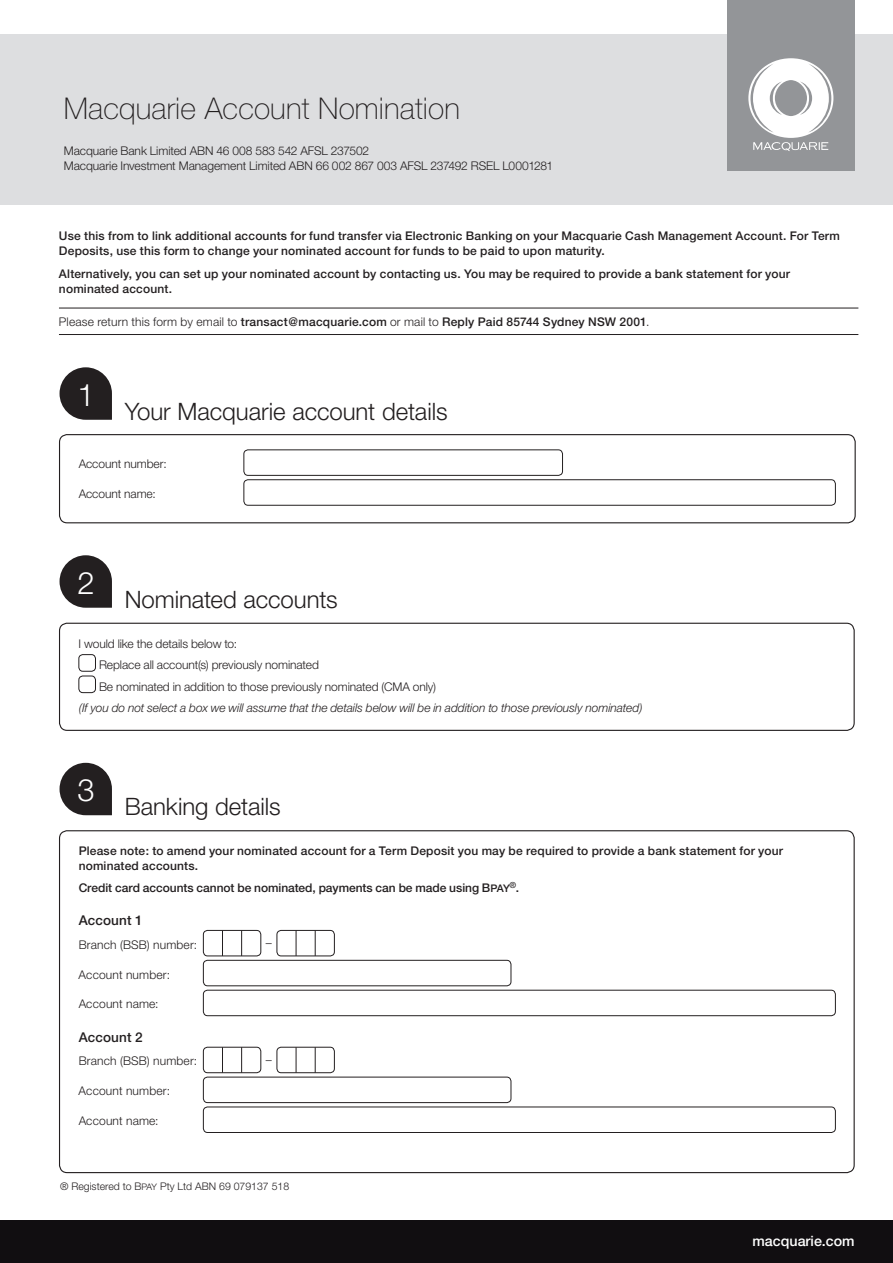
<style>
.page{position:relative;width:893px;height:1263px;background:#fff}
.page>*{position:absolute;margin:0;border:0;box-sizing:border-box;transform-origin:0 0}
.t1{font:300 30.9px "Helvetica Neue";color:#fff}
.t2{font:100 30px "Helvetica Neue";letter-spacing:.005em;color:#231f20}
.t3{font:300 24px "Helvetica Neue";letter-spacing:-.005em;color:#231f20}
.t4{font:500 14.25px "Helvetica Neue";color:#fff}
.t5{font:500 13.5px "Helvetica Neue";letter-spacing:.01em;color:#231f20}
.t6{font:500 12px/15px "Helvetica Neue";letter-spacing:.015em;color:#231f20}
.t7{font:300 12px/21.5px "Helvetica Neue";letter-spacing:-.005em;color:#231f20}
.t8{font:italic 300 12px "Helvetica Neue";letter-spacing:-.01em;color:#231f20}
.t9{font:300 12px "Helvetica Neue";letter-spacing:.015em;color:#231f20}
.t10{font:500 12px "Helvetica Neue";letter-spacing:-.005em;color:#231f20}
.t11{font:300 10.5px "Helvetica Neue";color:#231f20}
.s1{font-weight:300}
.s2{font-size:10.5px}
.s3{font-size:9px}
</style>
<div class="page">
<div style="left:0;top:34px;width:893px;height:170px;background:#dddee0"></div>
<div style="left:727px;top:0;width:128px;height:170px;background:#939598"></div>
<svg style="left:748px;top:58px;width:85px;height:93px"></svg>
<div style="left:59px;top:434px;width:797px;height:89px;border:1px solid #231f20;border-radius:8px"></div>
<svg style="left:60px;top:367px;width:52px;height:53px;background:#474444"></svg>
<div style="left:244px;top:450px;width:319px;height:25px;border:1px solid #231f20;border-radius:4px"></div>
<div style="left:244px;top:479px;width:592px;height:26px;border:1px solid #231f20;border-radius:4px"></div>
<div style="left:59px;top:623px;width:796px;height:108px;border:1px solid #231f20;border-radius:8px"></div>
<svg style="left:60px;top:555px;width:52px;height:53px;background:#474444"></svg>
<svg style="left:60px;top:763px;width:52px;height:52px;background:#444141"></svg>
<hr style="left:59px;top:308px;width:799px;height:1px;background:#231f20">
<hr style="left:59px;top:334px;width:799px;height:1px;background:#231f20">
<div style="left:79px;top:654px;width:17px;height:17px;border:1px solid #231f20;border-radius:4px"></div>
<div style="left:79px;top:676px;width:17px;height:17px;border:1px solid #231f20;border-radius:4px"></div>
<div style="left:203px;top:930px;width:58px;height:26px;border:1px solid #231f20;border-radius:4px"></div>
<svg style="left:222px;top:930px;width:1px;height:26px"></svg>
<svg style="left:241px;top:930px;width:1px;height:26px"></svg>
<div style="left:277px;top:930px;width:58px;height:26px;border:1px solid #231f20;border-radius:4px"></div>
<svg style="left:296px;top:930px;width:1px;height:26px"></svg>
<svg style="left:315px;top:930px;width:1px;height:26px"></svg>
<div style="left:203px;top:960px;width:308px;height:26px;border:1px solid #231f20;border-radius:4px"></div>
<div style="left:203px;top:990px;width:633px;height:26px;border:1px solid #231f20;border-radius:4px"></div>
<div style="left:203px;top:1047px;width:58px;height:26px;border:1px solid #231f20;border-radius:4px"></div>
<svg style="left:222px;top:1047px;width:1px;height:26px"></svg>
<svg style="left:241px;top:1047px;width:1px;height:26px"></svg>
<div style="left:277px;top:1047px;width:58px;height:26px;border:1px solid #231f20;border-radius:4px"></div>
<svg style="left:296px;top:1047px;width:1px;height:26px"></svg>
<svg style="left:315px;top:1047px;width:1px;height:26px"></svg>
<div style="left:203px;top:1077px;width:308px;height:26px;border:1px solid #231f20;border-radius:4px"></div>
<div style="left:203px;top:1107px;width:633px;height:26px;border:1px solid #231f20;border-radius:4px"></div>
<div style="left:0;top:1220px;width:893px;height:43px;background:#110e11"></div>
<h2 class="t2" style="left:64px;top:91px;width:398px">Macquarie Account Nomination</h2>
<p class="t7" style="left:64px;top:143px;width:491px;line-height:15px">Macquarie Bank Limited ABN 46 008 583 542 AFSL 237502<br>Macquarie Investment Management Limited ABN 66 002 867 003 AFSL 237492 RSEL L0001281</p>
<p class="t6" style="left:59px;top:228px;width:782px">Use this from to link additional accounts for fund transfer via Electronic Banking on your Macquarie Cash Management Account. For Term<br>Deposits, use this form to change your nominated account for funds to be paid to upon maturity.</p>
<p class="t6" style="left:59px;top:266px;width:733px">Alternatively, you can set up your nominated account by contacting us. You may be required to provide a bank statement for your nominated account.</p>
<p class="t6" style="left:59px;top:314px;width:592px"><span class="s1">Please return this form by email to</span> transact@macquarie.com <span class="s1">or mail to</span> Reply Paid 85744 Sydney NSW 2001<span class="s1">.</span></p>
<h1 class="t1" style="left:77px;top:376px;width:19px">1</h1>
<h3 class="t3" style="left:125px;top:397px;width:324px">Your Macquarie account details</h3>
<p class="t7" style="left:79px;top:453px;width:90px">Account number:</p>
<p class="t7" style="left:79px;top:483px;width:79px">Account name:</p>
<h1 class="t1" style="left:77px;top:564px;width:19px">2</h1>
<h3 class="t3" style="left:125px;top:584px;width:214px">Nominated accounts</h3>
<p class="t7" style="left:99px;top:632px;width:339px;text-indent:-20px">I would like the details below to:<br>Replace all account(s) previously nominated<br>Be nominated in addition to those previously nominated (CMA only)</p>
<p class="t8" style="left:79px;top:700px;width:565px">(If you do not select a box we will assume that the details below will be in addition to those previously nominated)</p>
<h1 class="t1" style="left:77px;top:771px;width:19px">3</h1>
<h3 class="t3" style="left:125px;top:792px;width:157px">Banking details</h3>
<p class="t6" style="left:79px;top:843px;width:706px">Please note: to amend your nominated account for a Term Deposit you may be required to provide a bank statement for your nominated accounts.</p>
<p class="t10" style="left:79px;top:880px;width:442px">Credit card accounts cannot be nominated, payments can be made using B<span class="s2">PAY</span><sup>®</sup>.</p>
<p class="t5" style="left:79px;top:912px;width:66px">Account 1</p>
<p class="t9" style="left:79px;top:937px;width:120px">Branch (BSB) number:</p>
<p class="t7" style="left:266px;top:931px;width:7px">–</p>
<p class="t9" style="left:79px;top:967px;width:93px">Account number:</p>
<p class="t9" style="left:79px;top:997px;width:81px">Account name:</p>
<p class="t5" style="left:79px;top:1029px;width:66px">Account 2</p>
<p class="t9" style="left:79px;top:1054px;width:120px">Branch (BSB) number:</p>
<p class="t7" style="left:266px;top:1048px;width:7px">–</p>
<p class="t9" style="left:79px;top:1084px;width:93px">Account number:</p>
<p class="t9" style="left:79px;top:1113px;width:81px">Account name:</p>
<p class="t11" style="left:60px;top:1180px;width:231px">® Registered to B<span class="s3">PAY</span> Pty Ltd ABN 69 079137 518</p>
<p class="t4" style="left:752px;top:1232px;width:104px">macquarie.com</p>
</div>
